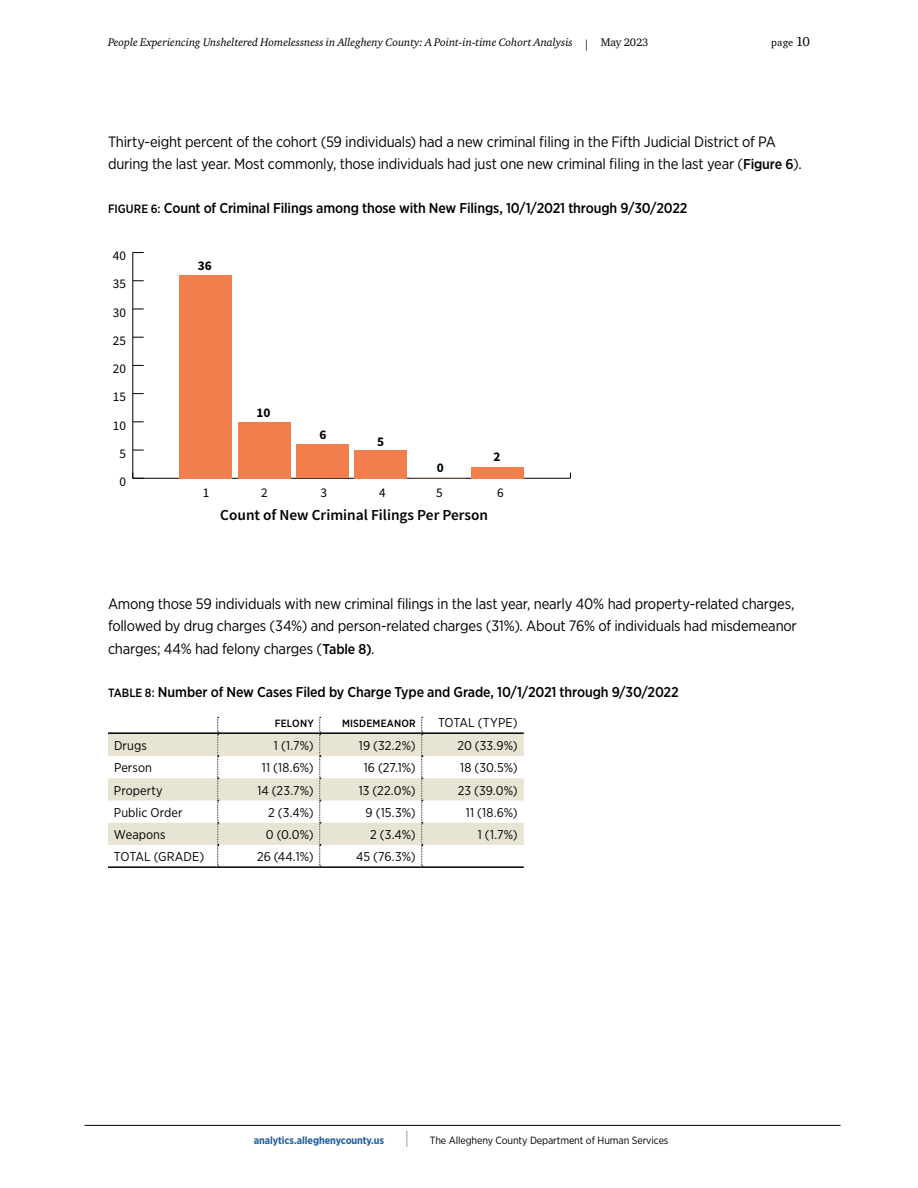
<style>
.page{position:relative;width:918px;height:1188px;background:#fff}
.page>*{position:absolute;margin:0;border:0;box-sizing:border-box;transform-origin:0 0}
.t1{font:600 15.3px "Source Sans Pro";color:#000}
.t2{font:15px/22.5px "Gotham Narrow";letter-spacing:-.015em;color:#000}
.t3{font:500 14.25px "Gotham Narrow";letter-spacing:-.01em;color:#000}
.t4{font:13.2px/14.7px "Source Sans Pro";color:#000;text-align:center}
.t5{font:700 13.2px "Source Sans Pro";color:#000}
.t6{font:12.75px "Gotham Narrow";letter-spacing:.005em;color:#000}
.t7{font:italic 11.25px "Charter ITC";color:#000}
.t8{font:10.5px "Gotham Narrow";letter-spacing:-.01em;color:#000}
.t9{font:700 10.5px "Gotham Narrow";letter-spacing:-.01em;color:#215e9e}
.t10{font:500 10.5px "Gotham Narrow";letter-spacing:.015em;color:#000}
.t11{font:10.5px "Charter ITC";color:#000}
.s1{font-style:normal}
.s2{font-size:13.5px}
.s3{font-weight:500;font-size:14.25px}
.s4{font-size:12px}
.s5{font-weight:100;font-size:18px;color:#000}
</style>
<div class="page">
<hr style="left:85px;top:1125px;width:756px;height:1px;background:#000">
<svg style="left:108px;top:734px;width:416px;height:111px;fill:#e7e4d3"></svg>
<svg style="left:217px;top:717px;width:2px;height:149px"></svg>
<svg style="left:319px;top:717px;width:2px;height:149px"></svg>
<svg style="left:421px;top:717px;width:2px;height:149px"></svg>
<hr style="left:108px;top:732px;width:110px;height:2px;background:#000">
<hr style="left:218px;top:732px;width:102px;height:2px;background:#000">
<hr style="left:320px;top:732px;width:102px;height:2px;background:#000">
<hr style="left:422px;top:732px;width:102px;height:2px;background:#000">
<hr style="left:108px;top:866px;width:110px;height:2px;background:#000">
<hr style="left:218px;top:866px;width:102px;height:2px;background:#000">
<hr style="left:320px;top:866px;width:102px;height:2px;background:#000">
<hr style="left:422px;top:866px;width:102px;height:2px;background:#000">
<hr style="left:133px;top:478px;width:437px;height:1px;background:#000">
<hr style="left:133px;top:253px;width:1px;height:225px;background:#000">
<svg style="left:133px;top:473px;width:11px;height:6px"></svg>
<div style="left:471px;top:467px;width:53px;height:11px;background:#f27d4d"></div>
<div style="left:355px;top:450px;width:52px;height:28px;background:#f27d4d"></div>
<div style="left:296px;top:444px;width:53px;height:34px;background:#f27d4d"></div>
<div style="left:238px;top:422px;width:52px;height:56px;background:#f27d4d"></div>
<div style="left:179px;top:275px;width:53px;height:203px;background:#f27d4d"></div>
<p class="t7" style="left:108px;top:35px;width:542px">People Experiencing Unsheltered Homelessness in Allegheny County: A Point-in-time Cohort Analysis <span class="s1">| May 2023</span></p>
<p class="t11" style="left:771px;top:36px;width:40px">page <span class="s2">10</span></p>
<p class="t2" style="left:108px;top:130px;width:695px">Thirty-eight percent of the cohort (59 individuals) had a new criminal filing in the Fifth Judicial District of PA during the last year. Most commonly, those individuals had just one new criminal filing in the last year (<span class="s3">Figure 6</span>).</p>
<p class="t3" style="left:108px;top:199px;width:581px"><span class="s4">FIGURE 6:</span> Count of Criminal Filings among those with New Filings, 10/1/2021 through 9/30/2022</p>
<p class="t4" style="left:113px;top:249px;width:15px">40</p>
<p class="t4" style="left:113px;top:277px;width:15px">35</p>
<p class="t4" style="left:113px;top:305px;width:15px">30</p>
<p class="t4" style="left:113px;top:333px;width:15px">25</p>
<p class="t4" style="left:113px;top:362px;width:15px">20</p>
<p class="t4" style="left:113px;top:390px;width:15px">15</p>
<p class="t4" style="left:113px;top:418px;width:15px">10</p>
<p class="t4" style="left:119px;top:446px;width:8px">5</p>
<p class="t4" style="left:119px;top:474px;width:8px">0</p>
<p class="t5" style="left:198px;top:257px;width:16px">36</p>
<p class="t4" style="left:203px;top:486px;width:8px">1</p>
<p class="t5" style="left:257px;top:404px;width:16px">10</p>
<p class="t4" style="left:261px;top:486px;width:8px">2</p>
<p class="t5" style="left:319px;top:426px;width:9px">6</p>
<p class="t5" style="left:377px;top:433px;width:9px">5</p>
<p class="t5" style="left:437px;top:459px;width:9px">0</p>
<p class="t5" style="left:493px;top:449px;width:9px">2</p>
<p class="t4" style="left:321px;top:486px;width:8px">3</p>
<p class="t4" style="left:379px;top:486px;width:8px">4</p>
<p class="t4" style="left:436px;top:486px;width:8px">5</p>
<p class="t4" style="left:497px;top:486px;width:8px">6</p>
<p class="t1" style="left:220px;top:506px;width:269px">Count of New Criminal Filings Per Person</p>
<p class="t2" style="left:108px;top:592px;width:690px">Among those 59 individuals with new criminal filings in the last year, nearly 40% had property-related charges, followed by drug charges (34%) and person-related charges (31%). About 76% of individuals had misdemeanor charges; 44% had felony charges (<span class="s3">Table 8)</span>.</p>
<p class="t3" style="left:108px;top:683px;width:572px"><span class="s4">TABLE 8:</span> Number of New Cases Filed by Charge Type and Grade, 10/1/2021 through 9/30/2022</p>
<p class="t10" style="left:275px;top:717px;width:40px">FELONY</p>
<p class="t10" style="left:342px;top:717px;width:75px">MISDEMEANOR</p>
<p class="t6" style="left:438px;top:715px;width:81px">TOTAL (TYPE)</p>
<p class="t6" style="left:114px;top:738px;width:34px">Drugs</p>
<p class="t6" style="left:274px;top:738px;width:41px">1 (1.7%)</p>
<p class="t6" style="left:359px;top:738px;width:58px">19 (32.2%)</p>
<p class="t6" style="left:457px;top:738px;width:62px">20 (33.9%)</p>
<p class="t6" style="left:114px;top:760px;width:39px">Person</p>
<p class="t6" style="left:262px;top:760px;width:53px">11 (18.6%)</p>
<p class="t6" style="left:364px;top:760px;width:54px">16 (27.1%)</p>
<p class="t6" style="left:460px;top:760px;width:59px">18 (30.5%)</p>
<p class="t6" style="left:114px;top:782px;width:50px">Property</p>
<p class="t6" style="left:258px;top:782px;width:58px">14 (23.7%)</p>
<p class="t6" style="left:359px;top:782px;width:58px">13 (22.0%)</p>
<p class="t6" style="left:458px;top:782px;width:62px">23 (39.0%)</p>
<p class="t6" style="left:114px;top:804px;width:70px">Public Order</p>
<p class="t6" style="left:268px;top:804px;width:47px">2 (3.4%)</p>
<p class="t6" style="left:365px;top:804px;width:52px">9 (15.3%)</p>
<p class="t6" style="left:466px;top:804px;width:53px">11 (18.6%)</p>
<p class="t6" style="left:114px;top:827px;width:53px">Weapons</p>
<p class="t6" style="left:266px;top:827px;width:49px">0 (0.0%)</p>
<p class="t6" style="left:370px;top:827px;width:47px">2 (3.4%)</p>
<p class="t6" style="left:478px;top:827px;width:41px">1 (1.7%)</p>
<p class="t6" style="left:114px;top:849px;width:92px">TOTAL (GRADE)</p>
<p class="t6" style="left:257px;top:849px;width:58px">26 (44.1%)</p>
<p class="t6" style="left:356px;top:849px;width:61px">45 (76.3%)</p>
<p class="t4" style="left:101px;top:776px;width:17px">Q3</p>
<p class="t4" style="left:254px;top:776px;width:28px">Q3<br>2021</p>
<p class="t4" style="left:293px;top:776px;width:28px">Q1<br>2022</p>
<p class="t4" style="left:134px;top:776px;width:28px">Q1<br>2020</p>
<p class="t9" style="left:254px;top:1133px;width:157px">analytics.alleghenycounty.us <span class="s5">|</span></p>
<p class="t8" style="left:430px;top:1134px;width:240px">The Allegheny County Department of Human Services</p>
</div>
